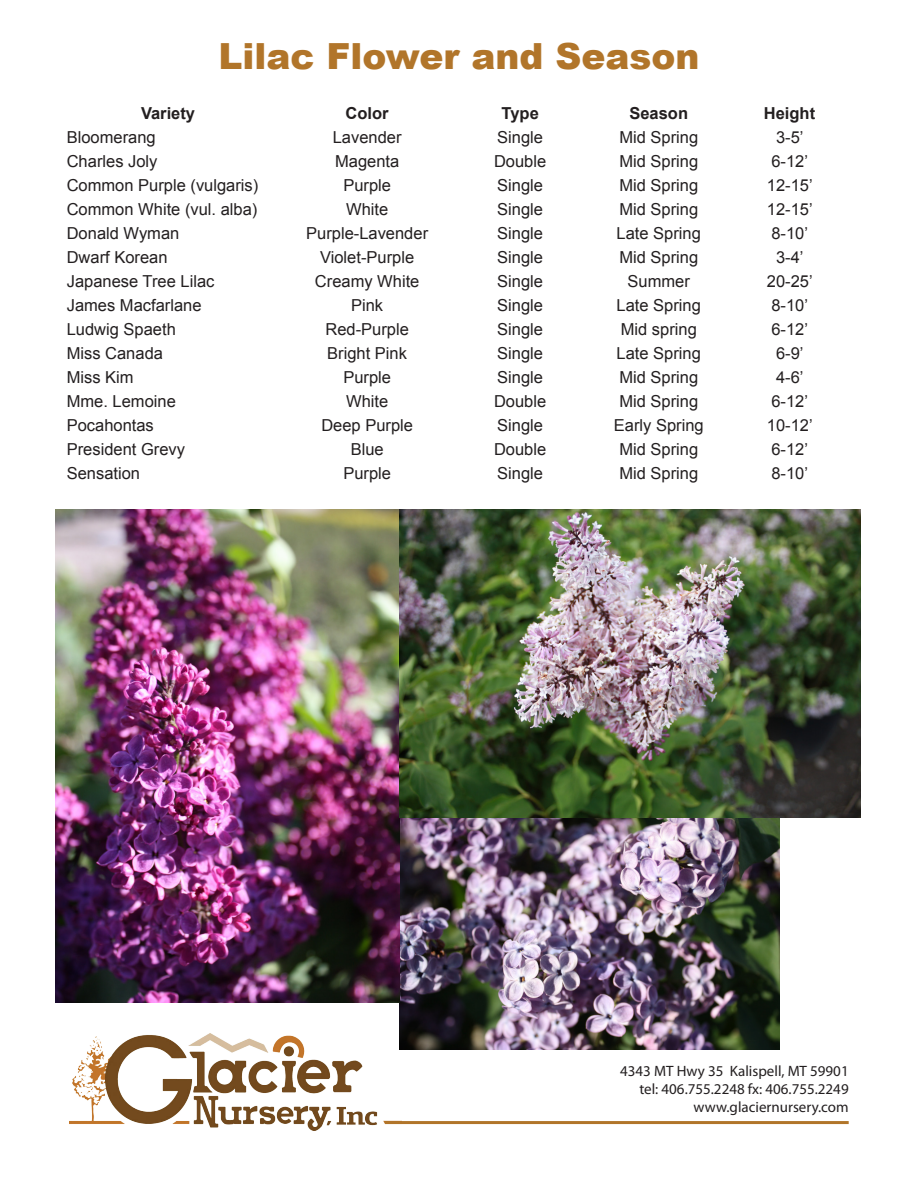
<style>
.page{position:relative;width:918px;height:1188px;background:#fff}
.page>*{position:absolute;margin:0;border:0;box-sizing:border-box;transform-origin:0 0}
.t1{font:900 36px "Arial";color:#b1752a}
.t2{font:16.5px "Arial";color:#231f20}
.t3{font:700 16.5px "Arial";color:#231f20}
.t4{font:15px "Myriad Pro";color:#231f20}
</style>
<div class="page">
<img style="left:69px;top:1033px;width:332px;height:98px">
<hr style="left:385px;top:1121px;width:464px;height:3px;background:#b1752a">
<img style="left:399px;top:818px;width:380px;height:231px">
<img style="left:56px;top:509px;width:343px;height:494px">
<img style="left:399px;top:509px;width:462px;height:309px">
<p class="t1" style="left:218px;top:30px;width:483px">Lilac Flower and Season</p>
<p class="t3" style="left:141px;top:102px;width:56px">Variety</p>
<p class="t3" style="left:346px;top:102px;width:45px">Color</p>
<p class="t3" style="left:502px;top:102px;width:39px">Type</p>
<p class="t3" style="left:629px;top:102px;width:60px">Season</p>
<p class="t3" style="left:764px;top:102px;width:53px">Height</p>
<p class="t2" style="left:67px;top:126px;width:90px">Bloomerang</p>
<p class="t2" style="left:333px;top:126px;width:70px">Lavender</p>
<p class="t2" style="left:497px;top:126px;width:47px">Single</p>
<p class="t2" style="left:619px;top:126px;width:80px">Mid Spring</p>
<p class="t2" style="left:776px;top:126px;width:29px">3-5’</p>
<p class="t2" style="left:67px;top:150px;width:92px">Charles Joly</p>
<p class="t2" style="left:335px;top:150px;width:66px">Magenta</p>
<p class="t2" style="left:494px;top:150px;width:54px">Double</p>
<p class="t2" style="left:619px;top:150px;width:80px">Mid Spring</p>
<p class="t2" style="left:771px;top:150px;width:38px">6-12’</p>
<p class="t2" style="left:67px;top:174px;width:193px">Common Purple (vulgaris)</p>
<p class="t2" style="left:343px;top:174px;width:49px">Purple</p>
<p class="t2" style="left:497px;top:174px;width:47px">Single</p>
<p class="t2" style="left:619px;top:174px;width:80px">Mid Spring</p>
<p class="t2" style="left:767px;top:174px;width:47px">12-15’</p>
<p class="t2" style="left:67px;top:198px;width:192px">Common White (vul. alba)</p>
<p class="t2" style="left:346px;top:198px;width:44px">White</p>
<p class="t2" style="left:497px;top:198px;width:47px">Single</p>
<p class="t2" style="left:619px;top:198px;width:80px">Mid Spring</p>
<p class="t2" style="left:767px;top:198px;width:47px">12-15’</p>
<p class="t2" style="left:67px;top:222px;width:114px">Donald Wyman</p>
<p class="t2" style="left:306px;top:222px;width:123px">Purple-Lavender</p>
<p class="t2" style="left:497px;top:222px;width:47px">Single</p>
<p class="t2" style="left:617px;top:222px;width:86px">Late Spring</p>
<p class="t2" style="left:771px;top:222px;width:38px">8-10’</p>
<p class="t2" style="left:67px;top:246px;width:102px">Dwarf Korean</p>
<p class="t2" style="left:320px;top:246px;width:96px">Violet-Purple</p>
<p class="t2" style="left:497px;top:246px;width:47px">Single</p>
<p class="t2" style="left:619px;top:246px;width:80px">Mid Spring</p>
<p class="t2" style="left:776px;top:246px;width:29px">3-4’</p>
<p class="t2" style="left:67px;top:270px;width:149px">Japanese Tree Lilac</p>
<p class="t2" style="left:315px;top:270px;width:106px">Creamy White</p>
<p class="t2" style="left:497px;top:270px;width:47px">Single</p>
<p class="t2" style="left:628px;top:270px;width:64px">Summer</p>
<p class="t2" style="left:767px;top:270px;width:47px">20-25’</p>
<p class="t2" style="left:67px;top:294px;width:136px">James Macfarlane</p>
<p class="t2" style="left:351px;top:294px;width:34px">Pink</p>
<p class="t2" style="left:497px;top:294px;width:47px">Single</p>
<p class="t2" style="left:617px;top:294px;width:86px">Late Spring</p>
<p class="t2" style="left:771px;top:294px;width:38px">8-10’</p>
<p class="t2" style="left:67px;top:318px;width:111px">Ludwig Spaeth</p>
<p class="t2" style="left:325px;top:318px;width:85px">Red-Purple</p>
<p class="t2" style="left:497px;top:318px;width:47px">Single</p>
<p class="t2" style="left:621px;top:318px;width:78px">Mid spring</p>
<p class="t2" style="left:771px;top:318px;width:38px">6-12’</p>
<p class="t2" style="left:67px;top:342px;width:98px">Miss Canada</p>
<p class="t2" style="left:327px;top:342px;width:81px">Bright Pink</p>
<p class="t2" style="left:497px;top:342px;width:47px">Single</p>
<p class="t2" style="left:617px;top:342px;width:86px">Late Spring</p>
<p class="t2" style="left:776px;top:342px;width:29px">6-9’</p>
<p class="t2" style="left:67px;top:366px;width:68px">Miss Kim</p>
<p class="t2" style="left:343px;top:366px;width:49px">Purple</p>
<p class="t2" style="left:497px;top:366px;width:47px">Single</p>
<p class="t2" style="left:619px;top:366px;width:80px">Mid Spring</p>
<p class="t2" style="left:776px;top:366px;width:29px">4-6’</p>
<p class="t2" style="left:67px;top:390px;width:111px">Mme. Lemoine</p>
<p class="t2" style="left:346px;top:390px;width:44px">White</p>
<p class="t2" style="left:494px;top:390px;width:54px">Double</p>
<p class="t2" style="left:619px;top:390px;width:80px">Mid Spring</p>
<p class="t2" style="left:771px;top:390px;width:38px">6-12’</p>
<p class="t2" style="left:67px;top:414px;width:89px">Pocahontas</p>
<p class="t2" style="left:321px;top:414px;width:93px">Deep Purple</p>
<p class="t2" style="left:497px;top:414px;width:47px">Single</p>
<p class="t2" style="left:614px;top:414px;width:91px">Early Spring</p>
<p class="t2" style="left:767px;top:414px;width:47px">10-12’</p>
<p class="t2" style="left:67px;top:438px;width:120px">President Grevy</p>
<p class="t2" style="left:351px;top:438px;width:35px">Blue</p>
<p class="t2" style="left:494px;top:438px;width:54px">Double</p>
<p class="t2" style="left:619px;top:438px;width:80px">Mid Spring</p>
<p class="t2" style="left:771px;top:438px;width:38px">6-12’</p>
<p class="t2" style="left:67px;top:462px;width:75px">Sensation</p>
<p class="t2" style="left:343px;top:462px;width:49px">Purple</p>
<p class="t2" style="left:497px;top:462px;width:47px">Single</p>
<p class="t2" style="left:619px;top:462px;width:80px">Mid Spring</p>
<p class="t2" style="left:771px;top:462px;width:38px">8-10’</p>
<p class="t4" style="left:620px;top:1061px;width:230px">4343 MT Hwy 35 Kalispell, MT 59901</p>
<p class="t4" style="left:639px;top:1079px;width:211px">tel: 406.755.2248 fx: 406.755.2249</p>
<p class="t4" style="left:694px;top:1097px;width:157px">www.glaciernursery.com</p>
</div>
